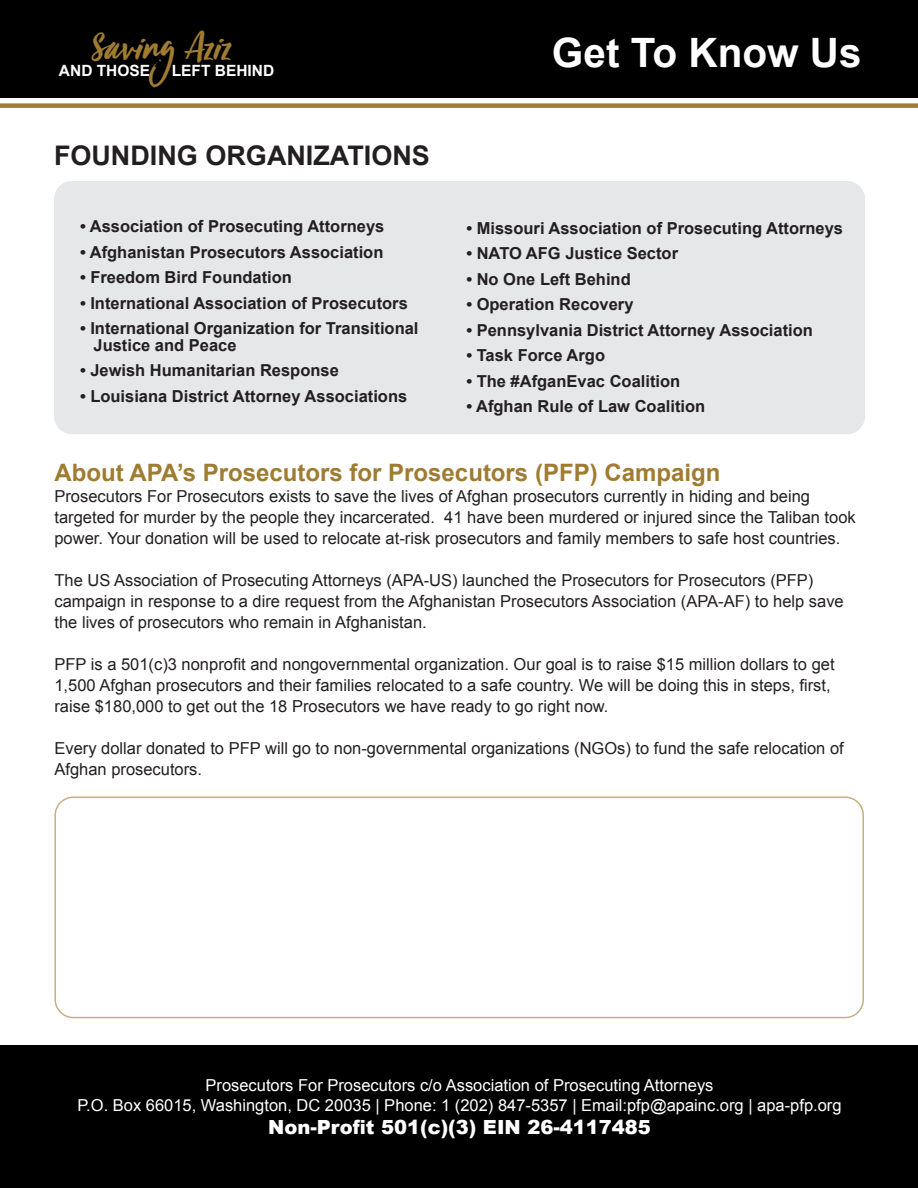
<style>
.page{position:relative;width:918px;height:1188px;background:#fff}
.page>*{position:absolute;margin:0;border:0;box-sizing:border-box;transform-origin:0 0}
.t1{font:42.15px "Viva Beautiful";color:#9f7c31}
.t2{font:700 40.5px "Arial";color:#fff}
.t3{font:700 27px "Arial";color:#231f20}
.t4{font:700 24px "Arial";color:#9f7c31}
.t5{font:900 19.5px "Arial";color:#fff}
.t6{font:16.5px/21px "Arial";color:#231f20}
.t7{font:700 16.5px/16.5px "Arial";color:#231f20}
.t8{font:16.5px "Arial";color:#fff}
.t9{font:700 15.45px "Arial";color:#fff}
</style>
<div class="page">
<div style="left:0;top:0;width:918px;height:97px;background:#000"></div>
<div style="left:0;top:1045px;width:918px;height:143px;background:#000"></div>
<div style="left:0;top:103px;width:918px;height:5px;background:#9f7c31"></div>
<div style="left:54px;top:181px;width:811px;height:253px;background:#e6e7e9;border-radius:18px"></div>
<div style="left:54px;top:796px;width:810px;height:222px;border:2px solid #9e7c2f;border-radius:18px"></div>
<p class="t1" style="left:92px;top:19px;width:140px">Saving Aziz</p>
<p class="t2" style="left:552px;top:26px;width:311px">Get To Know Us</p>
<p class="t9" style="left:59px;top:60px;width:93px">AND THOSE</p>
<p class="t9" style="left:172px;top:60px;width:104px">LEFT BEHIND</p>
<p class="t3" style="left:54px;top:138px;width:377px">FOUNDING ORGANIZATIONS</p>
<p class="t7" style="left:80px;top:219px;width:306px">• Association of Prosecuting Attorneys</p>
<p class="t7" style="left:80px;top:244px;width:305px">• Afghanistan Prosecutors Association</p>
<p class="t7" style="left:80px;top:270px;width:214px">• Freedom Bird Foundation</p>
<p class="t7" style="left:80px;top:295px;width:329px">• International Association of Prosecutors</p>
<p class="t7" style="left:94px;top:321px;width:327px;text-indent:-14px">• International Organization for Transitional<br>Justice and Peace</p>
<p class="t7" style="left:80px;top:363px;width:260px">• Jewish Humanitarian Response</p>
<p class="t7" style="left:80px;top:388px;width:329px">• Louisiana District Attorney Associations</p>
<p class="t7" style="left:466px;top:220px;width:378px">• Missouri Association of Prosecuting Attorneys</p>
<p class="t7" style="left:466px;top:246px;width:213px">• NATO AFG Justice Sector</p>
<p class="t7" style="left:466px;top:271px;width:166px">• No One Left Behind</p>
<p class="t7" style="left:466px;top:297px;width:169px">• Operation Recovery</p>
<p class="t7" style="left:466px;top:322px;width:348px">• Pennsylvania District Attorney Association</p>
<p class="t7" style="left:466px;top:348px;width:140px">• Task Force Argo</p>
<p class="t7" style="left:466px;top:373px;width:215px">• The #AfganEvac Coalition</p>
<p class="t7" style="left:466px;top:399px;width:240px">• Afghan Rule of Law Coalition</p>
<p class="t4" style="left:54px;top:457px;width:667px">About APA’s Prosecutors for Prosecutors (PFP) Campaign</p>
<p class="t6" style="left:54px;top:486px;width:803px">Prosecutors For Prosecutors exists to save the lives of Afghan prosecutors currently in hiding and being targeted for murder by the people they incarcerated. 41 have been murdered or injured since the Taliban took power. Your donation will be used to relocate at-risk prosecutors and family members to safe host countries.</p>
<p class="t6" style="left:54px;top:570px;width:791px">The US Association of Prosecuting Attorneys (APA-US) launched the Prosecutors for Prosecutors (PFP) campaign in response to a dire request from the Afghanistan Prosecutors Association (APA-AF) to help save the lives of prosecutors who remain in Afghanistan.</p>
<p class="t6" style="left:54px;top:654px;width:782px">PFP is a 501(c)3 nonprofit and nongovernmental organization. Our goal is to raise $15 million dollars to get<br>1,500 Afghan prosecutors and their families relocated to a safe country. We will be doing this in steps, first, raise $180,000 to get out the 18 Prosecutors we have ready to go right now.</p>
<p class="t6" style="left:54px;top:738px;width:791px">Every dollar donated to PFP will go to non-governmental organizations (NGOs) to fund the safe relocation of<br>Afghan prosecutors.</p>
<p class="t8" style="left:206px;top:1074px;width:510px">Prosecutors For Prosecutors c/o Association of Prosecuting Attorneys</p>
<p class="t8" style="left:77px;top:1094px;width:766px">P.O. Box 66015, Washington, DC 20035 | Phone: 1 (202) 847-5357 | Email:pfp@apainc.org | apa-pfp.org</p>
<p class="t5" style="left:268px;top:1113px;width:384px">Non-Profit 501(c)(3) EIN 26-4117485</p>
</div>
